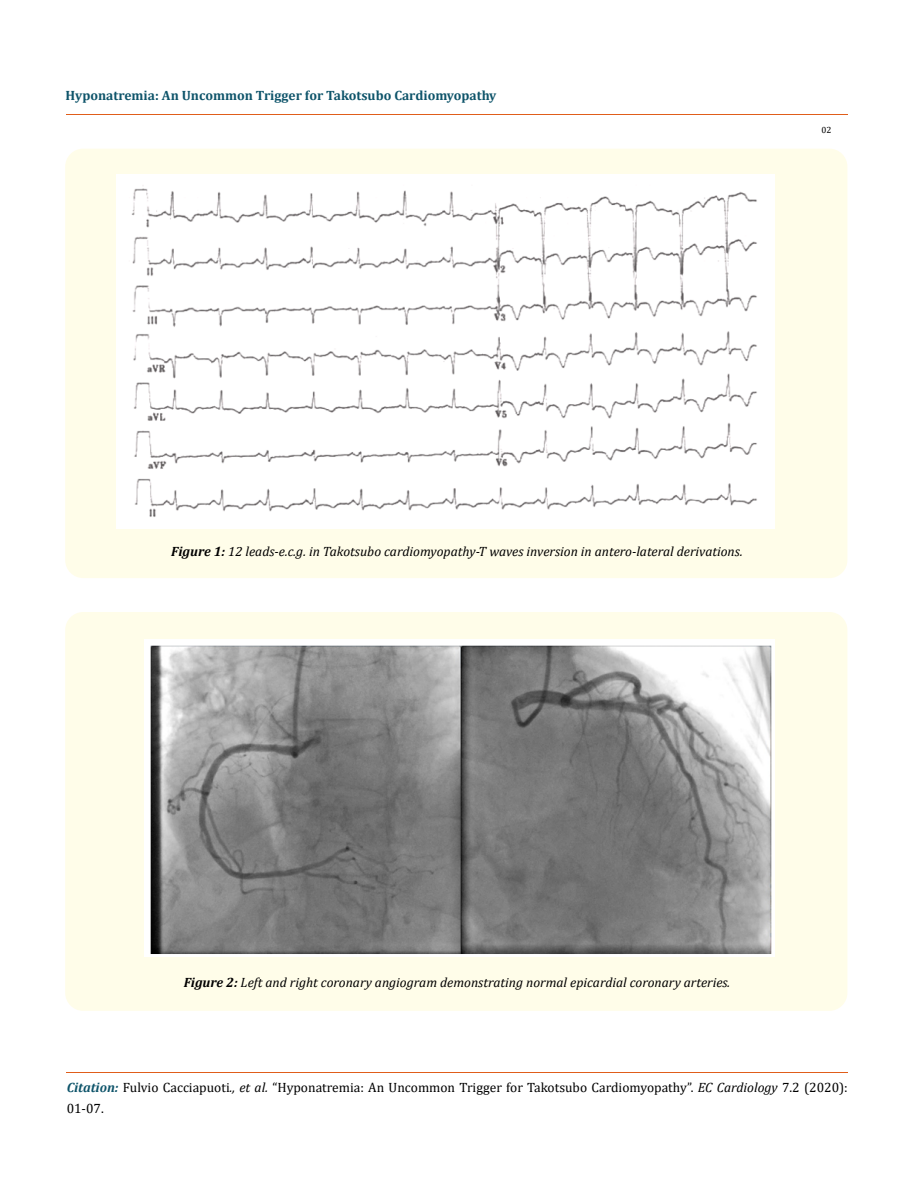
<style>
.page{position:relative;width:917px;height:1188px;background:#fff}
.page>*{position:absolute;margin:0;border:0;box-sizing:border-box;transform-origin:0 0}
.t1{font:italic 13.5px "Cambria";color:#000}
.t2{font:13.5px/21px "Cambria";color:#000}
.t3{font:700 13.5px "Cambria";color:#0e546a}
.t4{font:9px "Cambria";color:#000}
.s1{font-weight:700}
.s2{font-weight:700;font-style:italic;color:#0e546a}
.s3{font-style:italic}
</style>
<div class="page">
<hr style="left:66px;top:115px;width:781px;height:1px;background:#e05d1a">
<hr style="left:66px;top:1073px;width:781px;height:1px;background:#e05d1a">
<div style="left:65px;top:149px;width:782px;height:429px;background:#fffde9;border-radius:18px"></div>
<img style="left:116px;top:174px;width:658px;height:354px">
<div style="left:65px;top:612px;width:782px;height:399px;background:#fffde9;border-radius:18px"></div>
<img style="left:145px;top:640px;width:629px;height:316px">
<p class="t3" style="left:65px;top:86px;width:432px">Hyponatremia: An Uncommon Trigger for Takotsubo Cardiomyopathy</p>
<p class="t4" style="left:821px;top:124px;width:11px">02</p>
<p class="t1" style="left:171px;top:542px;width:573px"><span class="s1">Figure 1:</span> 12 leads-e.c.g. in Takotsubo cardiomyopathy-T waves inversion in antero-lateral derivations.</p>
<p class="t1" style="left:184px;top:973px;width:548px"><span class="s1">Figure 2:</span> Left and right coronary angiogram demonstrating normal epicardial coronary arteries.</p>
<p class="t2" style="left:67px;top:1077px;width:782px"><span class="s2">Citation:</span> Fulvio Cacciapuoti<span class="s3">., et al.</span> “Hyponatremia: An Uncommon Trigger for Takotsubo Cardiomyopathy”. <span class="s3">EC Cardiology</span> 7.2 (2020):<br>01-07.</p>
</div>
